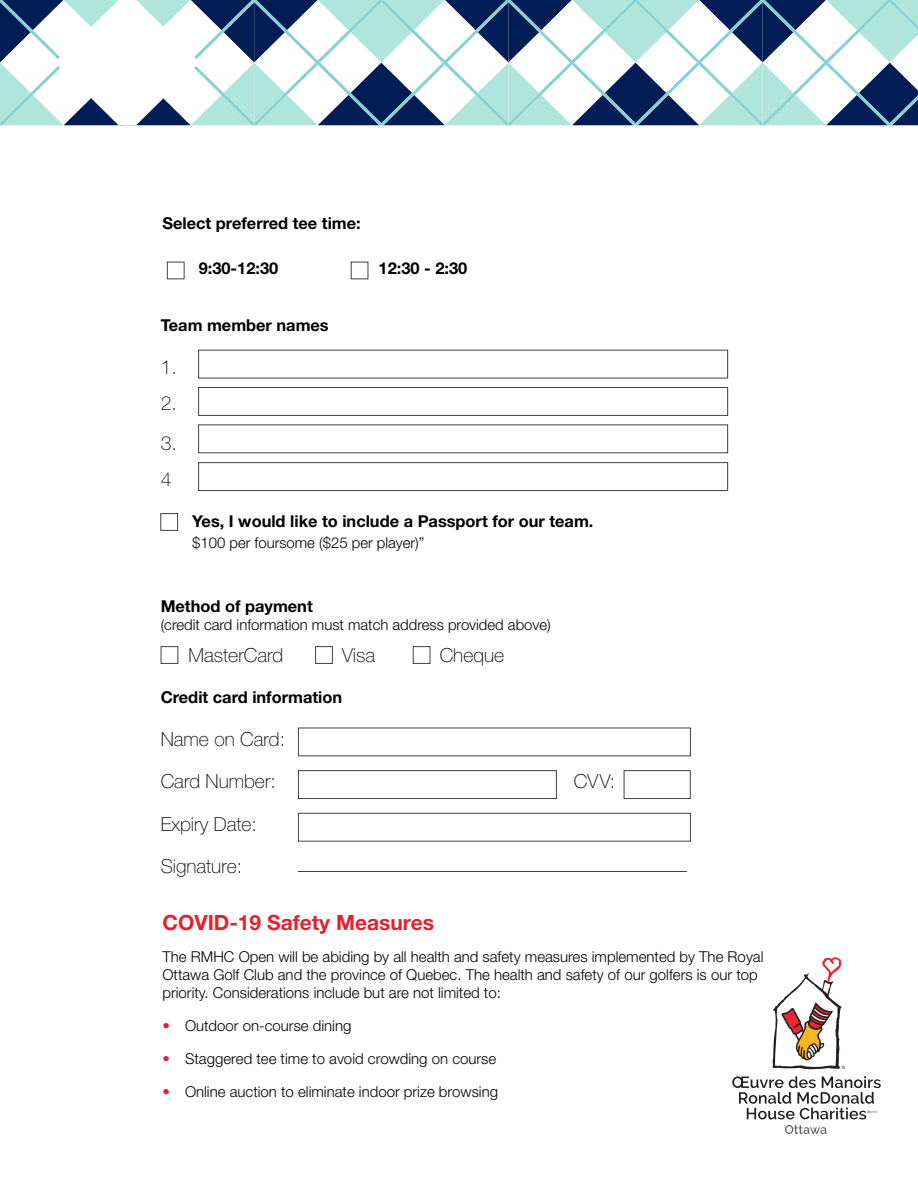
<style>
.page{position:relative;width:918px;height:1188px;background:#fff}
.page>*{position:absolute;margin:0;border:0;box-sizing:border-box;transform-origin:0 0}
.t1{font:700 21px "Helvetica Neue LT Std";color:#e91f2f}
.t2{font:100 19.35px/36.6px "Helvetica Neue LT Std";color:#000}
.t3{font:700 16.35px "Helvetica Neue LT Std";color:#000}
.t4{font:300 15px/18px "Helvetica Neue LT Std";color:#000}
.t5{font:300 14.85px "Helvetica Neue LT Std";color:#000}
.s1{color:#e91f2f}
</style>
<div class="page">
<svg style="left:0;top:0;width:918px;height:125px"></svg>
<svg style="left:772px;top:957px;width:73px;height:113px"></svg>
<svg style="left:732px;top:1076px;width:149px;height:43px"></svg>
<svg style="left:785px;top:1125px;width:42px;height:9px"></svg>
<hr style="left:298px;top:871px;width:389px;height:1px;background:#000">
<p class="t3" style="left:163px;top:213px;width:200px">Select preferred tee time:</p>
<p class="t3" style="left:199px;top:258px;width:81px">9:30-12:30</p>
<p class="t3" style="left:379px;top:258px;width:90px">12:30 - 2:30</p>
<p class="t3" style="left:161px;top:315px;width:170px">Team member names</p>
<p class="t2" style="left:161px;top:348px;width:18px">1.<br>2.</p>
<p class="t2" style="left:161px;top:425px;width:18px">3.<br>4</p>
<p class="t3" style="left:192px;top:511px;width:403px">Yes, I would like to include a Passport for our team.</p>
<p class="t5" style="left:192px;top:533px;width:234px">$100 per foursome ($25 per player)”</p>
<p class="t3" style="left:161px;top:596px;width:154px">Method of payment</p>
<p class="t5" style="left:161px;top:616px;width:392px">(credit card information must match address provided above)</p>
<p class="t2" style="left:189px;top:637px;width:96px">MasterCard</p>
<p class="t2" style="left:342px;top:637px;width:35px">Visa</p>
<p class="t2" style="left:440px;top:637px;width:66px">Cheque</p>
<p class="t3" style="left:161px;top:687px;width:183px">Credit card information</p>
<p class="t2" style="left:161px;top:720px;width:126px">Name on Card:</p>
<p class="t2" style="left:161px;top:763px;width:117px">Card Number:</p>
<p class="t2" style="left:574px;top:763px;width:43px">CVV:</p>
<p class="t2" style="left:161px;top:806px;width:98px">Expiry Date:</p>
<p class="t2" style="left:161px;top:848px;width:83px">Signature:</p>
<h1 class="t1" style="left:163px;top:910px;width:273px">COVID-19 Safety Measures</h1>
<p class="t4" style="left:163px;top:947px;width:602px">The RMHC Open will be abiding by all health and safety measures implemented by The Royal<br>Ottawa Golf Club and the province of Quebec. The health and safety of our golfers is our top priority. Considerations include but are not limited to:</p>
<p class="t4" style="left:163px;top:1016px;width:190px"><span class="s1">•</span> Outdoor on-course dining</p>
<p class="t4" style="left:163px;top:1049px;width:335px"><span class="s1">•</span> Staggered tee time to avoid crowding on course</p>
<p class="t4" style="left:163px;top:1082px;width:337px"><span class="s1">•</span> Online auction to eliminate indoor prize browsing</p>
</div>
